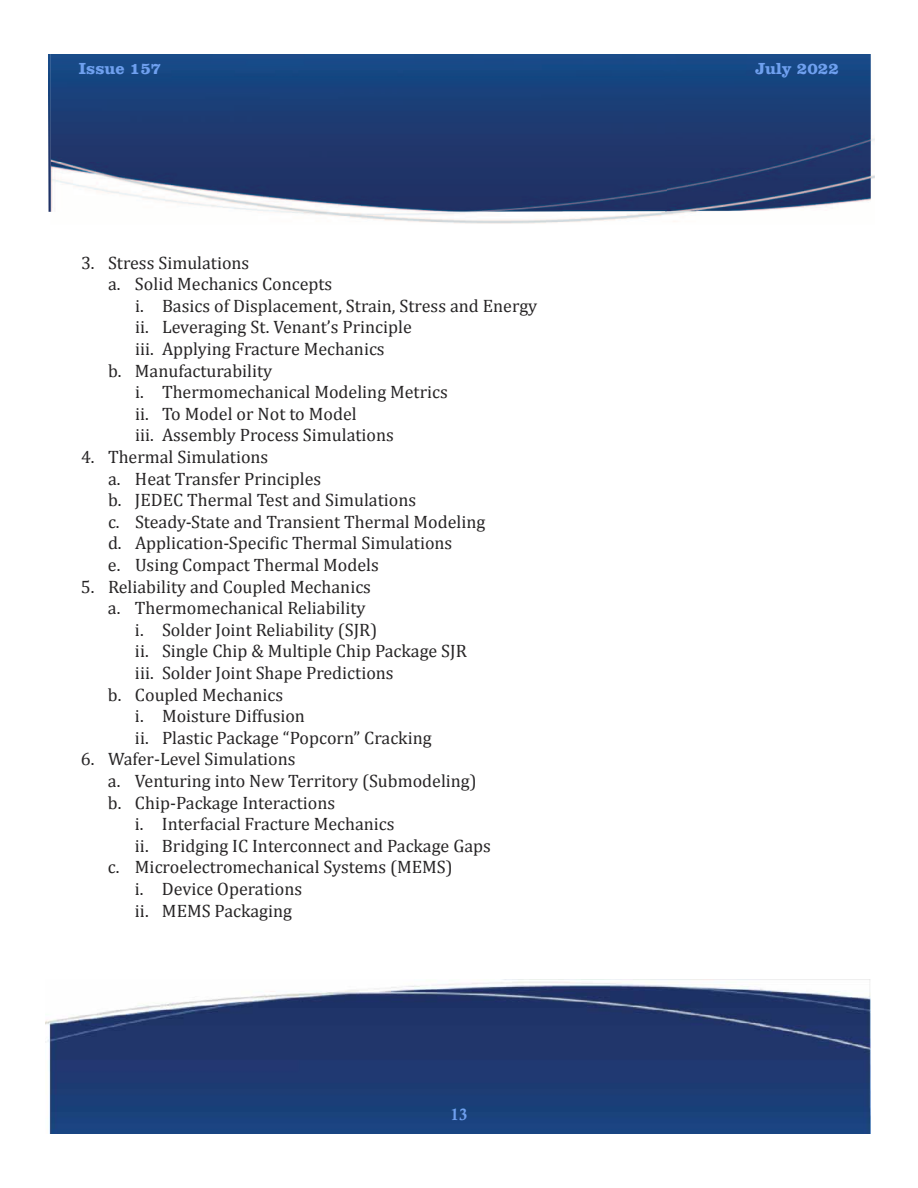
<style>
.page{position:relative;width:918px;height:1188px;background:#fff}
.page>*{position:absolute;margin:0;border:0;box-sizing:border-box;transform-origin:0 0}
.t1{font:18px/21.6px "Cambria";color:#272526}
.t2{font:700 16.5px "Clarendon BT";color:#6fa0ef}
.t3{font:700 16.5px "Calisto";color:#6fa0ef}
</style>
<div class="page">
<img style="left:48px;top:54px;width:3px;height:158px">
<img style="left:51px;top:54px;width:820px;height:158px">
<img style="left:45px;top:979px;width:825px;height:155px">
<p class="t2" style="left:79px;top:63px;width:84px">Issue 157</p>
<p class="t1" style="left:81px;top:251px;width:170px">3. Stress Simulations</p>
<p class="t1" style="left:108px;top:273px;width:226px">a. Solid Mechanics Concepts</p>
<p class="t1" style="left:135px;top:294px;width:404px">i. Basics of Displacement, Strain, Stress and Energy</p>
<p class="t1" style="left:135px;top:316px;width:278px">ii. Leveraging St. Venant’s Principle</p>
<p class="t1" style="left:135px;top:338px;width:251px">iii. Applying Fracture Mechanics</p>
<p class="t1" style="left:108px;top:359px;width:166px">b. Manufacturability</p>
<p class="t1" style="left:135px;top:381px;width:314px">i. Thermomechanical Modeling Metrics</p>
<p class="t1" style="left:135px;top:402px;width:223px">ii. To Model or Not to Model</p>
<p class="t1" style="left:135px;top:424px;width:260px">iii. Assembly Process Simulations</p>
<p class="t1" style="left:108px;top:446px;width:379px;text-indent:-27px">4. Thermal Simulations<br>a. Heat Transfer Principles<br>b. JEDEC Thermal Test and Simulations<br>c. Steady-State and Transient Thermal Modeling d. Application-Specific Thermal Simulations<br>e. Using Compact Thermal Models</p>
<p class="t1" style="left:81px;top:575px;width:292px">5. Reliability and Coupled Mechanics</p>
<p class="t1" style="left:108px;top:597px;width:259px">a. Thermomechanical Reliability</p>
<p class="t1" style="left:135px;top:618px;width:244px">i. Solder Joint Reliability (SJR)</p>
<p class="t1" style="left:135px;top:640px;width:333px">ii. Single Chip &amp; Multiple Chip Package SJR</p>
<p class="t1" style="left:135px;top:662px;width:260px">iii. Solder Joint Shape Predictions</p>
<p class="t1" style="left:108px;top:683px;width:177px">b. Coupled Mechanics</p>
<p class="t1" style="left:135px;top:705px;width:172px">i. Moisture Diffusion</p>
<p class="t1" style="left:135px;top:726px;width:298px">ii. Plastic Package “Popcorn” Cracking</p>
<p class="t1" style="left:81px;top:748px;width:216px">6. Wafer-Level Simulations</p>
<p class="t1" style="left:108px;top:770px;width:370px">a. Venturing into New Territory (Submodeling)</p>
<p class="t1" style="left:108px;top:791px;width:229px">b. Chip-Package Interactions</p>
<p class="t1" style="left:135px;top:813px;width:261px">i. Interfacial Fracture Mechanics</p>
<p class="t1" style="left:135px;top:834px;width:357px">ii. Bridging IC Interconnect and Package Gaps</p>
<p class="t1" style="left:108px;top:856px;width:346px">c. Microelectromechanical Systems (MEMS)</p>
<p class="t1" style="left:135px;top:878px;width:169px">i. Device Operations</p>
<p class="t1" style="left:135px;top:899px;width:159px">ii. MEMS Packaging</p>
<p class="t3" style="left:451px;top:1108px;width:18px">13</p>
<p class="t2" style="left:755px;top:63px;width:85px">July 2022</p>
</div>
